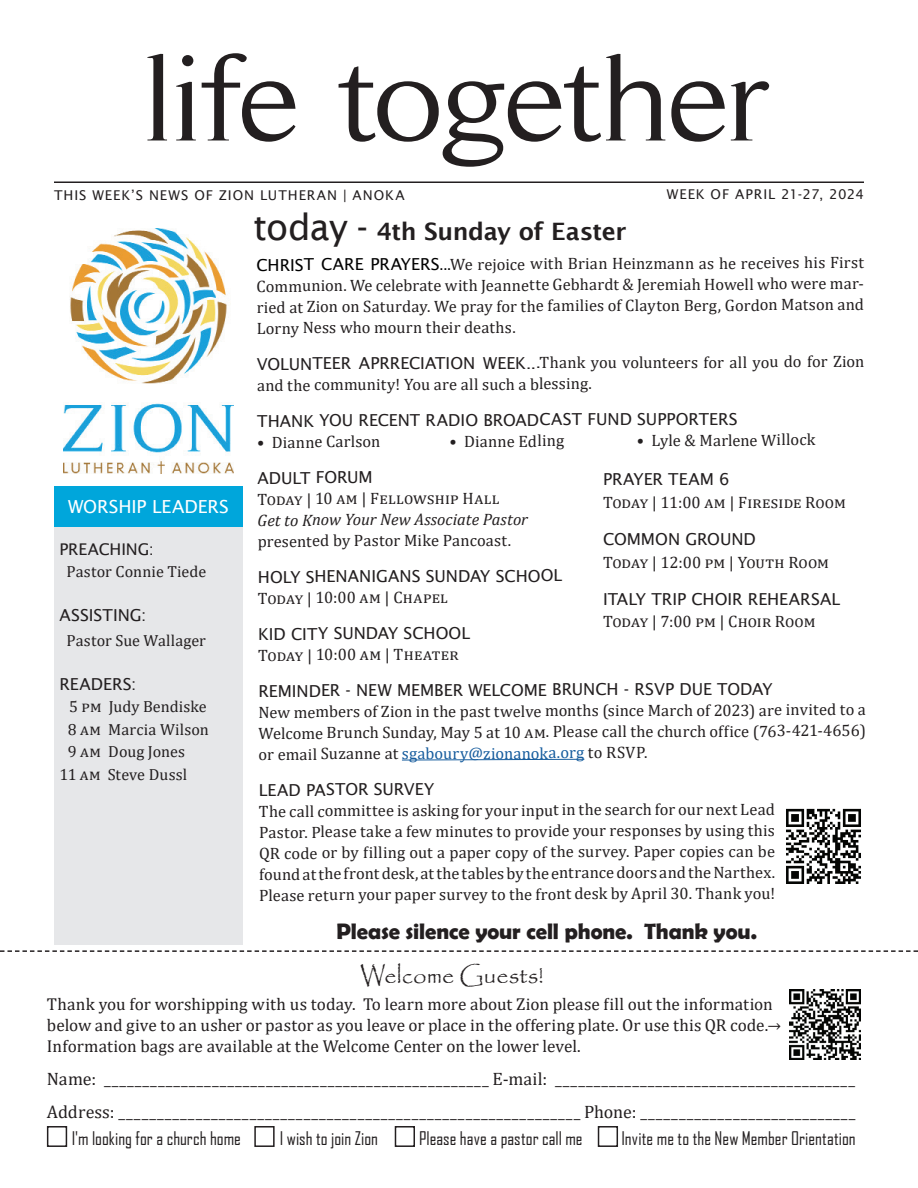
<style>
.page{position:relative;width:918px;height:1188px;background:#fff}
.page>*{position:absolute;margin:0;border:0;box-sizing:border-box;transform-origin:0 0}
.t1{font:600 24px "Lucida Sans";letter-spacing:-.015em;color:#231f20}
.t2{font:24px "Papyrus";color:#231f20}
.t3{font:700 22.5px "Berlin Sans FB Demi";letter-spacing:-.005em;color:#231f20}
.t4{font:18px/33px "Cambria";color:#231f20}
.t5{font:18px "Agency FB";color:#231f20}
.t6{font:18px "Lucida Sans";letter-spacing:-.005em;color:#fff}
.t7{font:17.25px/21px "Cambria";color:#231f20}
.t8{font:16.5px/21.5px "Cambria";letter-spacing:.015em;color:#231f20;text-align:justify}
.t9{font:16.5px "Lucida Sans";letter-spacing:-.005em;color:#231f20}
.t10{font:italic 16.5px "Cambria";color:#231f20}
.t11{font:16.5px "Cambria";letter-spacing:-.005em;color:#231f20}
.t12{font:16.2px "Cambria";letter-spacing:.005em;color:#231f20}
.t13{font:16.2px "Lucida Sans";letter-spacing:-.005em;color:#231f20}
.t14{font:13.5px "Lucida Sans";letter-spacing:.07em;color:#231f20}
.s1{font-weight:400;font-size:36px}
.s2{font-family:"Lucida Sans";color:#000}
.s3{color:#000}
.s4{font-family:"Lucida Sans"}
.s5{color:#175d9e}
.s6{font-size:16.5px}
</style>
<div class="page">
<img style="left:63px;top:228px;width:171px;height:246px">
<svg style="left:402px;top:758px;width:183px;height:3px"></svg>
<div style="left:54px;top:526px;width:189px;height:419px;background:#e6e7e9"></div>
<hr style="left:54px;top:181px;width:810px;height:2px;background:#231f20">
<div style="left:54px;top:486px;width:189px;height:40px;background:#00a6db"></div>
<svg style="left:147px;top:53px;width:622px;height:114px"></svg>
<svg style="left:0;top:950px;width:918px;height:2px"></svg>
<div style="left:598px;top:1126px;width:20px;height:21px;border:2px solid #231f20"></div>
<div style="left:47px;top:1126px;width:20px;height:21px;border:2px solid #231f20"></div>
<div style="left:254px;top:1126px;width:21px;height:21px;border:2px solid #231f20"></div>
<div style="left:395px;top:1126px;width:20px;height:21px;border:2px solid #231f20"></div>
<img style="left:789px;top:989px;width:72px;height:71px">
<img style="left:786px;top:808px;width:75px;height:76px">
<p class="t14" style="left:54px;top:187px;width:352px">THIS WEEK’S NEWS OF ZION LUTHERAN | ANOKA</p>
<p class="t14" style="left:667px;top:187px;width:199px">WEEK OF APRIL 21-27, 2024</p>
<p class="t6" style="left:68px;top:496px;width:162px">WORSHIP LEADERS</p>
<p class="t13" style="left:59px;top:540px;width:96px">PREACHING:</p>
<p class="t12" style="left:66px;top:562px;width:141px">Pastor Connie Tiede</p>
<p class="t9" style="left:59px;top:605px;width:89px">ASSISTING:</p>
<p class="t12" style="left:66px;top:631px;width:141px">Pastor Sue Wallager</p>
<p class="t9" style="left:59px;top:674px;width:79px">READERS:</p>
<p class="t12" style="left:69px;top:697px;width:139px">5 pm Judy Bendiske</p>
<p class="t12" style="left:68px;top:720px;width:143px">8 am Marcia Wilson</p>
<p class="t12" style="left:68px;top:742px;width:119px">9 am Doug Jones</p>
<p class="t12" style="left:59px;top:765px;width:129px">11 am Steve Dussl</p>
<h1 class="t1" style="left:253px;top:218px;width:374px"><span class="s1">today -</span> 4th Sunday of Easter</h1>
<p class="t8" style="left:257px;top:253px;width:610px"><span class="s2">CHRIST CARE PRAYERS</span><span class="s3">...</span>We rejoice with Brian Heinzmann as he receives his First Communion. We celebrate with Jeannette Gebhardt &amp; Jeremiah Howell who were mar&shy;ried at Zion on Saturday. We pray for the families of Clayton Berg, Gordon Matson and Lorny Ness who mourn their deaths.</p>
<p class="t8" style="left:257px;top:351px;width:609px;line-height:22.2px"><span class="s4">VOLUNTEER APRRECIATION WEEK...</span>Thank you volunteers for all you do for Zion and the community! You are all such a blessing.</p>
<p class="t9" style="left:257px;top:410px;width:482px">THANK YOU RECENT RADIO BROADCAST FUND SUPPORTERS</p>
<p class="t8" style="left:257px;top:431px;width:125px">• Dianne Carlson</p>
<p class="t8" style="left:449px;top:430px;width:117px">• Dianne Edling</p>
<p class="t8" style="left:637px;top:429px;width:180px">• Lyle &amp; Marlene Willock</p>
<p class="t9" style="left:257px;top:468px;width:117px">ADULT FORUM</p>
<p class="t8" style="left:258px;top:488px;width:244px">Today | 10 am | Fellowship Hall</p>
<p class="t10" style="left:258px;top:508px;width:272px">Get to Know Your New Associate Pastor</p>
<p class="t8" style="left:258px;top:530px;width:255px">presented by Pastor Mike Pancoast.</p>
<p class="t9" style="left:258px;top:567px;width:306px">HOLY SHENANIGANS SUNDAY SCHOOL</p>
<p class="t8" style="left:258px;top:587px;width:192px">Today | 10:00 am | Chapel</p>
<p class="t9" style="left:258px;top:624px;width:214px">KID CITY SUNDAY SCHOOL</p>
<p class="t8" style="left:258px;top:644px;width:202px">Today | 10:00 am | Theater</p>
<p class="t9" style="left:258px;top:680px;width:516px">REMINDER - NEW MEMBER WELCOME BRUNCH - RSVP DUE TODAY</p>
<p class="t8" style="left:258px;top:700px;width:609px">New members of Zion in the past twelve months (since March of 2023) are invited to a Welcome Brunch Sunday, May 5 at 10 am. Please call the church office (763-421-4656) or email Suzanne at <span class="s5">sgaboury@zionanoka.org</span> to RSVP.</p>
<p class="t9" style="left:259px;top:780px;width:177px">LEAD PASTOR SURVEY</p>
<p class="t8" style="left:259px;top:799px;width:518px;line-height:21px">The call committee is asking for your input in the search for our next Lead Pastor. Please take a few minutes to provide your responses by using this QR code or by filling out a paper copy of the survey. Paper copies can be found at the front desk, at the tables by the entrance doors and the Narthex.<br>Please return your paper survey to the front desk by April 30. Thank you!</p>
<p class="t9" style="left:603px;top:470px;width:128px">PRAYER TEAM 6</p>
<p class="t8" style="left:603px;top:491px;width:245px">Today | 11:00 am | Fireside Room</p>
<p class="t9" style="left:603px;top:530px;width:154px">COMMON GROUND</p>
<p class="t11" style="left:603px;top:552px;width:228px">Today | 12:00 pm | Youth Room</p>
<p class="t9" style="left:603px;top:590px;width:239px">ITALY TRIP CHOIR REHEARSAL</p>
<p class="t8" style="left:603px;top:611px;width:214px">Today | 7:00 pm | Choir Room</p>
<h2 class="t3" style="left:336px;top:918px;width:422px">Please silence your cell phone. Thank you.</h2>
<h1 class="t2" style="left:360px;top:961px;width:185px">Welcome Guests!</h1>
<p class="t7" style="left:47px;top:993px;width:736px">Thank you for worshipping with us today. To learn more about Zion please fill out the information below and give to an usher or pastor as you leave or place in the offering plate. Or use this QR code.<span class="s6">→<br></span>Information bags are available at the Welcome Center on the lower level.</p>
<p class="t4" style="left:47px;top:1063px;width:810px">Name: __________________________________________________ E-mail: _______________________________________<br>Address: ____________________________________________________________ Phone: ____________________________</p>
<p class="t5" style="left:72px;top:1128px;width:171px">I'm looking for a church home</p>
<p class="t5" style="left:280px;top:1128px;width:100px">I wish to join Zion</p>
<p class="t5" style="left:419px;top:1128px;width:165px">Please have a pastor call me</p>
<p class="t5" style="left:621px;top:1128px;width:236px">Invite me to the New Member Orientation</p>
</div>
